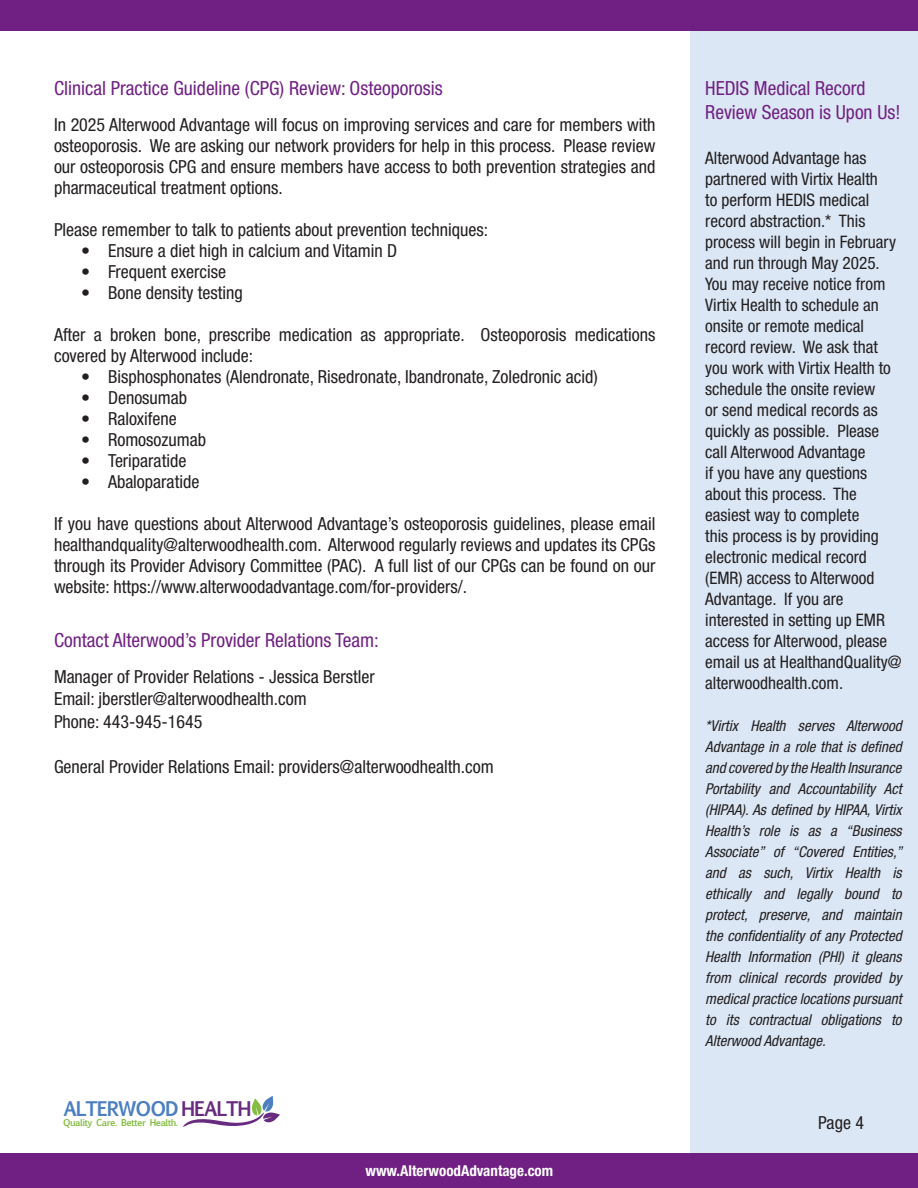
<style>
.page{position:relative;width:918px;height:1188px;background:#fff}
.page>*{position:absolute;margin:0;border:0;box-sizing:border-box;transform-origin:0 0}
.t1{font:condensed 19.5px/24px "Helvetica Neue LT Std";color:#702082}
.t2{font:700 19.35px "Euphemia UCAS";letter-spacing:-.06em;color:#4c7ec0}
.t3{font:condensed 18px/21px "Helvetica Neue LT Std";color:#231f20;text-align:justify}
.t4{font:condensed 17.25px/21px "Helvetica Neue LT Std";color:#231f20}
.t5{font:italic condensed 15px/21px "Helvetica Neue LT Std";color:#231f20;text-align:justify}
.t6{font:700 condensed 15px "Helvetica Neue LT Std";color:#fff}
.t7{font:700 9px "Euphemia UCAS";letter-spacing:-.06em;color:#85bd42}
.s1{color:#682b7f}
</style>
<div class="page">
<div style="left:690px;top:8px;width:228px;height:1180px;background:#dbe7f5"></div>
<div style="left:0;top:0;width:918px;height:30px;background:#702082"></div>
<svg style="left:183px;top:1096px;width:97px;height:31px"></svg>
<div style="left:0;top:1153px;width:918px;height:35px;background:#702082"></div>
<p class="t1" style="left:54px;top:76px;width:390px">Clinical Practice Guideline (CPG) Review: Osteoporosis</p>
<p class="t3" style="left:54px;top:114px;width:603px">In 2025 Alterwood Advantage will focus on improving services and care for members with osteoporosis. We are asking our network providers for help in this process. Please review our osteoporosis CPG and ensure members have access to both prevention strategies and pharmaceutical treatment options.</p>
<p class="t3" style="left:54px;top:219px;width:436px">Please remember to talk to patients about prevention techniques:</p>
<p class="t3" style="left:81px;top:240px;width:318px">• Ensure a diet high in calcium and Vitamin D</p>
<p class="t3" style="left:81px;top:261px;width:147px">• Frequent exercise</p>
<p class="t3" style="left:81px;top:282px;width:163px">• Bone density testing</p>
<p class="t3" style="left:54px;top:324px;width:603px">After a broken bone, prescribe medication as appropriate. Osteoporosis medications covered by Alterwood include:</p>
<p class="t3" style="left:81px;top:366px;width:518px">• Bisphosphonates (Alendronate, Risedronate, Ibandronate, Zoledronic acid)</p>
<p class="t3" style="left:81px;top:387px;width:108px">• Denosumab</p>
<p class="t3" style="left:81px;top:408px;width:97px">• Raloxifene</p>
<p class="t3" style="left:81px;top:429px;width:127px">• Romosozumab</p>
<p class="t3" style="left:81px;top:450px;width:107px">• Teriparatide</p>
<p class="t3" style="left:81px;top:471px;width:120px">• Abaloparatide</p>
<p class="t3" style="left:54px;top:513px;width:603px">If you have questions about Alterwood Advantage’s osteoporosis guidelines, please email healthandquality@alterwoodhealth.com. Alterwood regularly reviews and updates its CPGs through its Provider Advisory Committee (PAC). A full list of our CPGs can be found on our website: https://www.alterwoodadvantage.com/for-providers/.</p>
<p class="t1" style="left:54px;top:628px;width:326px">Contact Alterwood’s Provider Relations Team:</p>
<p class="t3" style="left:54px;top:665px;width:322px;line-height:22.5px;text-align:left">Manager of Provider Relations - Jessica Berstler<br>Email: jberstler@alterwoodhealth.com<br>Phone: 443-945-1645</p>
<p class="t3" style="left:54px;top:756px;width:441px">General Provider Relations Email: providers@alterwoodhealth.com</p>
<p class="t1" style="left:705px;top:76px;width:197px">HEDIS Medical Record<br>Review Season is Upon Us!</p>
<p class="t4" style="left:705px;top:147px;width:198px">Alterwood Advantage has partnered with Virtix Health<br>to perform HEDIS medical record abstraction.* This process will begin in February and run through May 2025.<br>You may receive notice from<br>Virtix Health to schedule an onsite or remote medical record review. We ask that you work with Virtix Health to schedule the onsite review<br>or send medical records as quickly as possible. Please call Alterwood Advantage<br>if you have any questions about this process. The easiest way to complete<br>this process is by providing electronic medical record (EMR) access to Alterwood<br>Advantage. If you are interested in setting up EMR access for Alterwood, please email us at HealthandQuality@ alterwoodhealth.com.</p>
<p class="t5" style="left:705px;top:715px;width:198px">*Virtix Health serves Alterwood Advantage in a role that is defined and covered by the Health Insurance Portability and Accountability Act (HIPAA). As defined by HIPAA, Virtix Health’s role is as a “Business Associate” of “Covered Entities,” and as such, Virtix Health is ethically and legally bound to protect, preserve, and maintain the confidentiality of any Protected Health Information (PHI) it gleans from clinical records provided by medical practice locations pursuant to its contractual obligations to Alterwood Advantage.</p>
<p class="t2" style="left:64px;top:1094px;width:190px">ALTERWOOD <span class="s1">HEALTH</span></p>
<p class="t7" style="left:63px;top:1116px;width:116px">Quality Care. Better Health.</p>
<p class="t3" style="left:818px;top:1112px;width:47px">Page 4</p>
<p class="t6" style="left:366px;top:1161px;width:189px">www.AlterwoodAdvantage.com</p>
</div>
